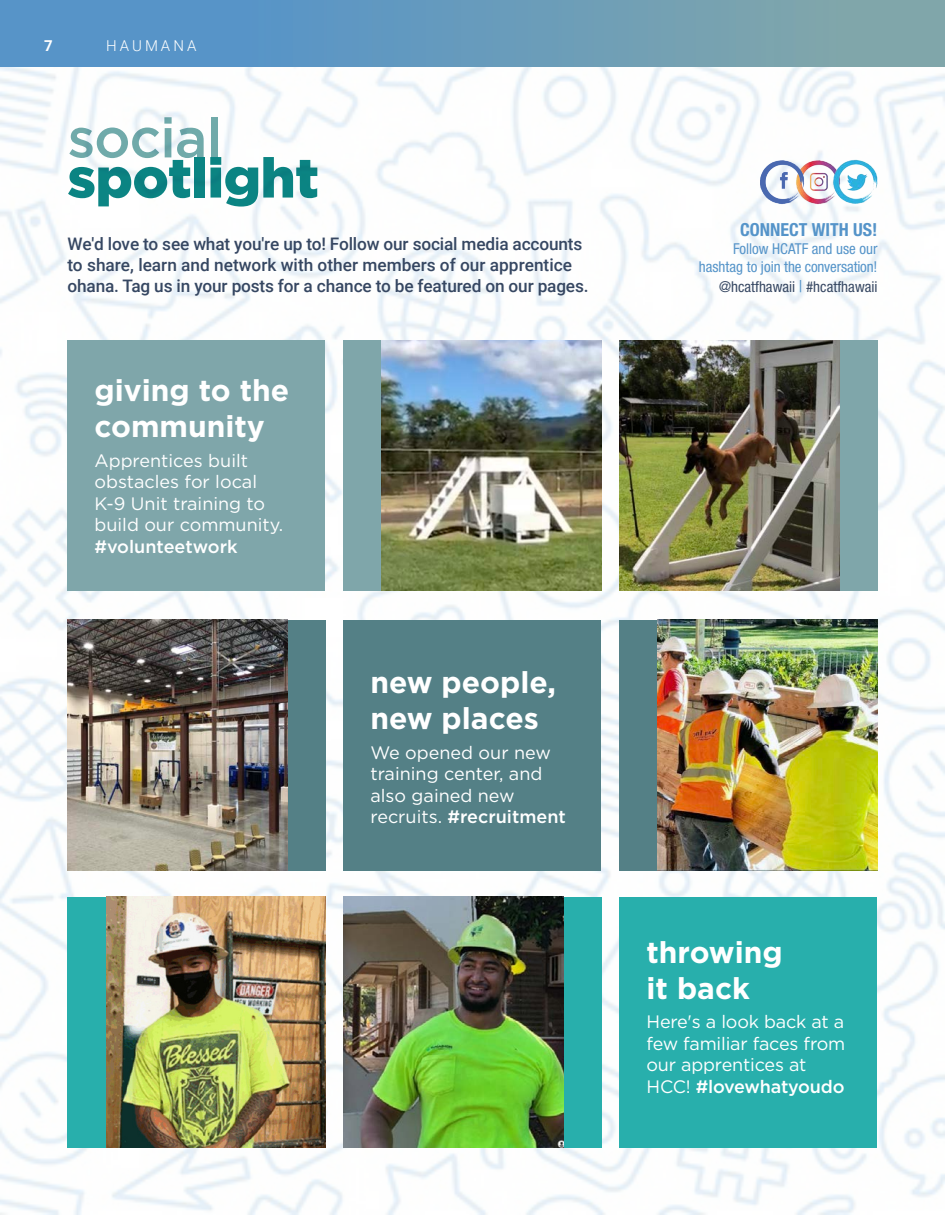
<style>
.page{position:relative;width:945px;height:1215px;background:#fff}
.page>*{position:absolute;margin:0;border:0;box-sizing:border-box;transform-origin:0 0}
.t1{font:900 55.5px "Gotham HTF";letter-spacing:-.01em;color:#0c8584}
.t2{font:500 55.5px "Gotham HTF";letter-spacing:-.02em;color:#71abab}
.t3{font:700 30px/36px "Gotham HTF";color:#fff}
.t4{font:18px/21.6px "Gotham HTF";color:#fff}
.t5{font:700 condensed 18px "Helvetica Neue LT Std";color:#5594c9}
.t6{font:500 17.25px/20.7px "Roboto";letter-spacing:-.01em;color:#364762}
.t7{font:condensed 15px/18px "Helvetica Neue LT Std";color:#5594c9;text-align:right}
.t8{font:condensed 15px "Helvetica Neue LT Std";color:#364762}
.t9{font:300 15px "Roboto";letter-spacing:.2em;color:#fff}
.t10{font:700 15px "Roboto";color:#fff}
.s1{font-weight:500}
.s2{font-size:16.5px;color:#5594c9}
</style>
<div class="page">
<img style="left:0;top:67px;width:945px;height:1148px">
<div style="left:68px;top:897px;width:38px;height:251px;background:#28afac"></div>
<div style="left:620px;top:897px;width:258px;height:251px;background:#28afac"></div>
<div style="left:563px;top:897px;width:39px;height:251px;background:#28afac"></div>
<div style="left:287px;top:620px;width:39px;height:250px;background:#548086"></div>
<div style="left:620px;top:620px;width:38px;height:250px;background:#548086"></div>
<div style="left:344px;top:620px;width:258px;height:250px;background:#548086"></div>
<div style="left:68px;top:340px;width:258px;height:250px;background:#7fa6aa"></div>
<div style="left:344px;top:340px;width:38px;height:250px;background:#7fa6aa"></div>
<div style="left:839px;top:340px;width:39px;height:250px;background:#7fa6aa"></div>
<img style="left:382px;top:340px;width:220px;height:250px">
<img style="left:106px;top:897px;width:220px;height:251px">
<img style="left:68px;top:620px;width:219px;height:250px">
<img style="left:658px;top:620px;width:220px;height:250px">
<img style="left:620px;top:340px;width:219px;height:250px">
<img style="left:344px;top:897px;width:219px;height:251px">
<img style="left:806px;top:158px;width:25px;height:48px">
<img style="left:760px;top:158px;width:46px;height:48px">
<img style="left:831px;top:158px;width:47px;height:48px">
<div style="left:0;top:1px;width:945px;height:66px;background:linear-gradient(to right,#4e90ce,#83a7a8)"></div>
<p class="t10" style="left:44px;top:35px;width:10px">7</p>
<p class="t9" style="left:106px;top:35px;width:92px">HAUMANA</p>
<h1 class="t2" style="left:68px;top:106px;width:156px">social</h1>
<h1 class="t1" style="left:68px;top:146px;width:253px">spotlight</h1>
<p class="t6" style="left:68px;top:233px;width:523px">We'd love to see what you're up to! Follow our social media accounts to share, learn and network with other members of our apprentice ohana. Tag us in your posts for a chance to be featured on our pages.</p>
<p class="t3" style="left:94px;top:372px;width:196px">giving to the community</p>
<p class="t4" style="left:94px;top:449px;width:190px">Apprentices built obstacles for local<br>K-9 Unit training to build our community. <span class="s1">#volunteetwork</span></p>
<p class="t3" style="left:370px;top:664px;width:187px">new people, new places</p>
<p class="t4" style="left:370px;top:741px;width:197px">We opened our new training center, and also gained new recruits. <span class="s1">#recruitment</span></p>
<p class="t5" style="left:740px;top:219px;width:139px">CONNECT WITH US!</p>
<p class="t7" style="left:699px;top:240px;width:180px">Follow HCATF and use our hashtag to join the conversation!</p>
<p class="t8" style="left:719px;top:278px;width:160px">@hcatfhawaii <span class="s2">|</span> #hcatfhawaii</p>
<p class="t3" style="left:646px;top:933px;width:138px">throwing it back</p>
<p class="t4" style="left:646px;top:1011px;width:200px">Here's a look back at a few familiar faces from our apprentices at<br>HCC! <span class="s1">#lovewhatyoudo</span></p>
</div>
